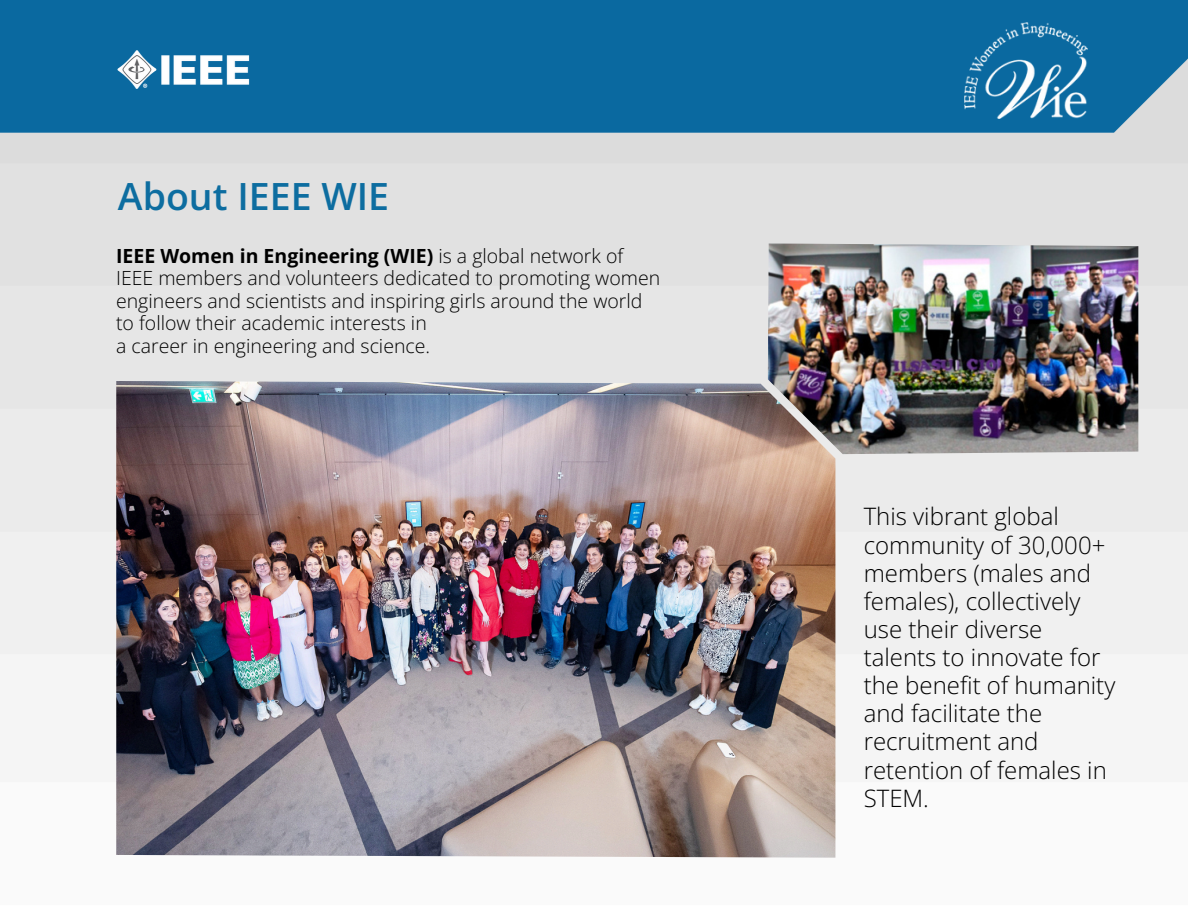
<style>
.page{position:relative;width:1188px;height:918px;background:#fff}
.page>*{position:absolute;margin:0;border:0;box-sizing:border-box;transform-origin:0 0}
.t1{font:600 37.5px "Open Sans";color:#0d6da0}
.t2{font:300 24px/28.2px "Open Sans";color:#000}
.t3{font:300 19.5px/22.5px "Open Sans";color:#000}
.s1{font-weight:700}
</style>
<div class="page">
<img style="left:0;top:0;width:1188px;height:858px">
<img style="left:965px;top:23px;width:122px;height:95px">
<img style="left:114px;top:44px;width:141px;height:51px">
<img style="left:116px;top:381px;width:719px;height:476px">
<img style="left:768px;top:243px;width:370px;height:211px">
<h2 class="t1" style="left:118px;top:170px;width:273px">About IEEE WIE</h2>
<p class="t3" style="left:116px;top:244px;width:546px"><span class="s1">IEEE Women in Engineering (WIE)</span> is a global network of IEEE members and volunteers dedicated to promoting women engineers and scientists and inspiring girls around the world to follow their academic interests in</p>
<p class="t3" style="left:116px;top:334px;width:316px">a career in engineering and science.</p>
<p class="t2" style="left:864px;top:502px;width:253px">This vibrant global community of 30,000+ members (males and females), collectively use their diverse talents to innovate for the benefit of humanity and facilitate the recruitment and retention of females in<br>STEM.</p>
</div>
